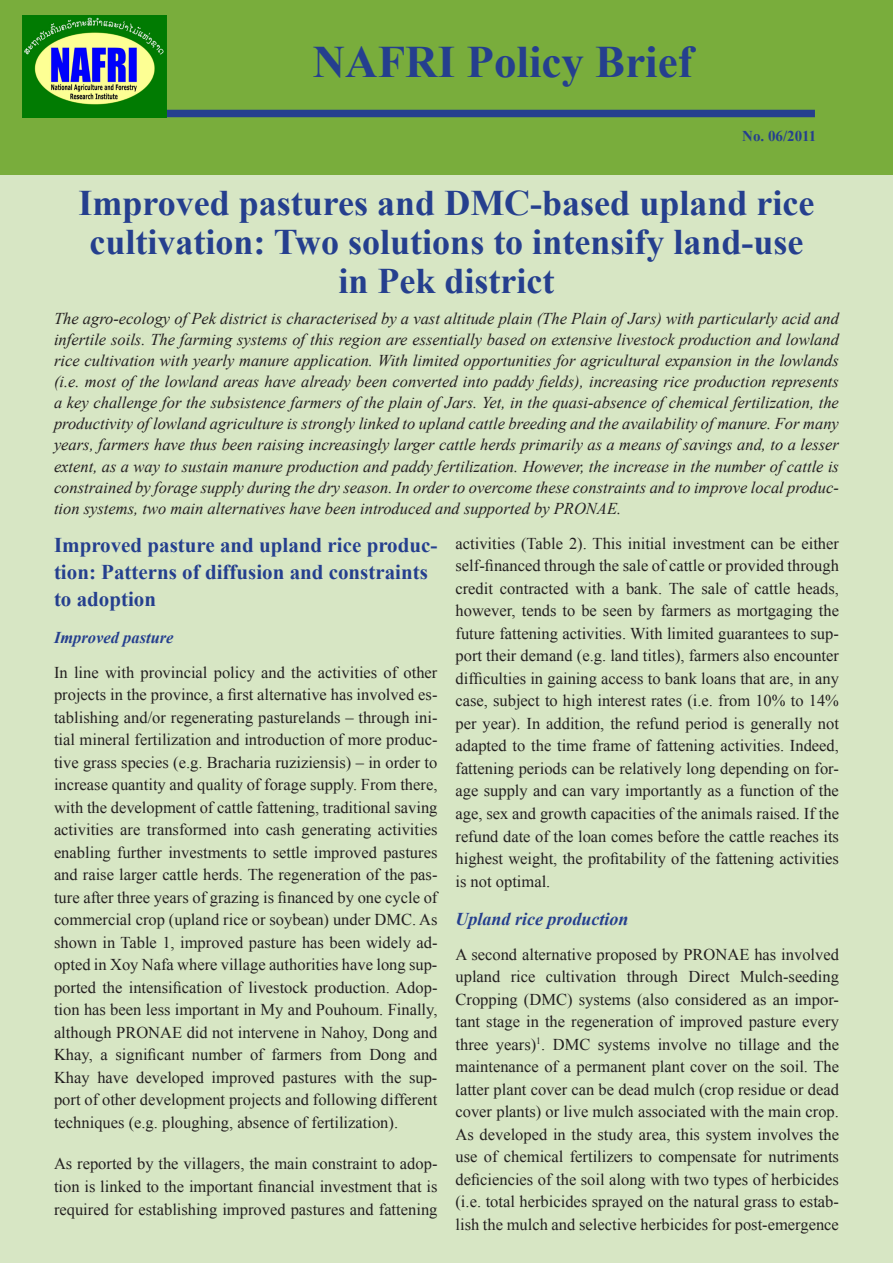
<style>
.page{position:relative;width:893px;height:1263px;background:#fff}
.page>*{position:absolute;margin:0;border:0;box-sizing:border-box;transform-origin:0 0}
.t1{font:700 45px "Times New Roman";color:#253f8e}
.t2{font:700 36px/39px "Times New Roman";color:#253f8e;text-align:center}
.t3{font:700 21px/27px "Times New Roman";color:#253f8e}
.t4{font:italic 700 18px "Times New Roman";color:#253f8e}
.t5{font:16.5px/22.5px "Times New Roman";color:#231f20;text-align:justify}
.t6{font:italic 16.5px/21px "Times New Roman";color:#231f20;text-align:justify}
.t7{font:italic 700 16.5px "Times New Roman";color:#253f8e}
.t8{font:700 15px "Times New Roman";color:#253f8e}
</style>
<div class="page">
<div style="left:0;top:174px;width:893px;height:1089px;background:#d7e6c4"></div>
<div style="left:0;top:0;width:893px;height:174px;background:#79ad3c"></div>
<div style="left:165px;top:110px;width:650px;height:7px;background:#253f8e"></div>
<img style="left:23px;top:15px;width:143px;height:102px">
<h1 class="t1" style="left:313px;top:31px;width:381px">NAFRI Policy Brief</h1>
<p class="t8" style="left:742px;top:125px;width:76px">No. 06/2011</p>
<h2 class="t2" style="left:79px;top:183px;width:737px">Improved pastures and DMC-based upland rice cultivation: Two solutions to intensify land-use in Pek district</h2>
<p class="t6" style="left:54px;top:308px;width:786px">The agro-ecology of Pek district is characterised by a vast altitude plain (The Plain of Jars) with particularly acid and infertile soils. The farming systems of this region are essentially based on extensive livestock production and lowland rice cultivation with yearly manure application. With limited opportunities for agricultural expansion in the lowlands (i.e. most of the lowland areas have already been converted into paddy fields), increasing rice production represents a key challenge for the subsistence farmers of the plain of Jars. Yet, in the quasi-absence of chemical fertilization, the productivity of lowland agriculture is strongly linked to upland cattle breeding and the availability of manure. For many years, farmers have thus been raising increasingly larger cattle herds primarily as a means of savings and, to a lesser extent, as a way to sustain manure production and paddy fertilization. However, the increase in the number of cattle is constrained by forage supply during the dry season. In order to overcome these constraints and to improve local produc&shy;tion systems, two main alternatives have been introduced and supported by PRONAE.</p>
<p class="t3" style="left:54px;top:530px;width:385px">Improved pasture and upland rice produc&shy;tion: Patterns of diffusion and constraints to adoption</p>
<p class="t7" style="left:54px;top:626px;width:121px">Improved pasture</p>
<p class="t5" style="left:54px;top:660px;width:385px">In line with provincial policy and the activities of other projects in the province, a first alternative has involved es&shy;tablishing and/or regenerating pasturelands – through ini&shy;tial mineral fertilization and introduction of more produc&shy;tive grass species (e.g. Bracharia ruziziensis) – in order to increase quantity and quality of forage supply. From there, with the development of cattle fattening, traditional saving activities are transformed into cash generating activities enabling further investments to settle improved pastures and raise larger cattle herds. The regeneration of the pas&shy;ture after three years of grazing is financed by one cycle of commercial crop (upland rice or soybean) under DMC. As shown in Table 1, improved pasture has been widely ad&shy;opted in Xoy Nafa where village authorities have long sup&shy;ported the intensification of livestock production. Adop&shy;tion has been less important in My and Pouhoum. Finally, although PRONAE did not intervene in Nahoy, Dong and Khay, a significant number of farmers from Dong and Khay have developed improved pastures with the sup&shy;port of other development projects and following different techniques (e.g. ploughing, absence of fertilization).</p>
<p class="t5" style="left:54px;top:1152px;width:385px">As reported by the villagers, the main constraint to adop&shy;tion is linked to the important financial investment that is required for establishing improved pastures and fattening</p>
<p class="t5" style="left:455px;top:532px;width:385px">activities (Table 2). This initial investment can be either self-financed through the sale of cattle or provided through credit contracted with a bank. The sale of cattle heads, however, tends to be seen by farmers as mortgaging the future fattening activities. With limited guarantees to sup&shy;port their demand (e.g. land titles), farmers also encounter difficulties in gaining access to bank loans that are, in any case, subject to high interest rates (i.e. from 10% to 14% per year). In addition, the refund period is generally not adapted to the time frame of fattening activities. Indeed, fattening periods can be relatively long depending on for&shy;age supply and can vary importantly as a function of the age, sex and growth capacities of the animals raised. If the refund date of the loan comes before the cattle reaches its highest weight, the profitability of the fattening activities is not optimal.</p>
<p class="t4" style="left:455px;top:907px;width:175px">Upland rice production</p>
<p class="t5" style="left:455px;top:943px;width:385px">A second alternative proposed by PRONAE has involved upland rice cultivation through Direct Mulch-seeding Cropping (DMC) systems (also considered as an impor&shy;tant stage in the regeneration of improved pasture every three years)<sup>1</sup>. DMC systems involve no tillage and the maintenance of a permanent plant cover on the soil. The latter plant cover can be dead mulch (crop residue or dead cover plants) or live mulch associated with the main crop.<br>As developed in the study area, this system involves the use of chemical fertilizers to compensate for nutriments deficiencies of the soil along with two types of herbicides (i.e. total herbicides sprayed on the natural grass to estab&shy;lish the mulch and selective herbicides for post-emergence</p>
</div>
